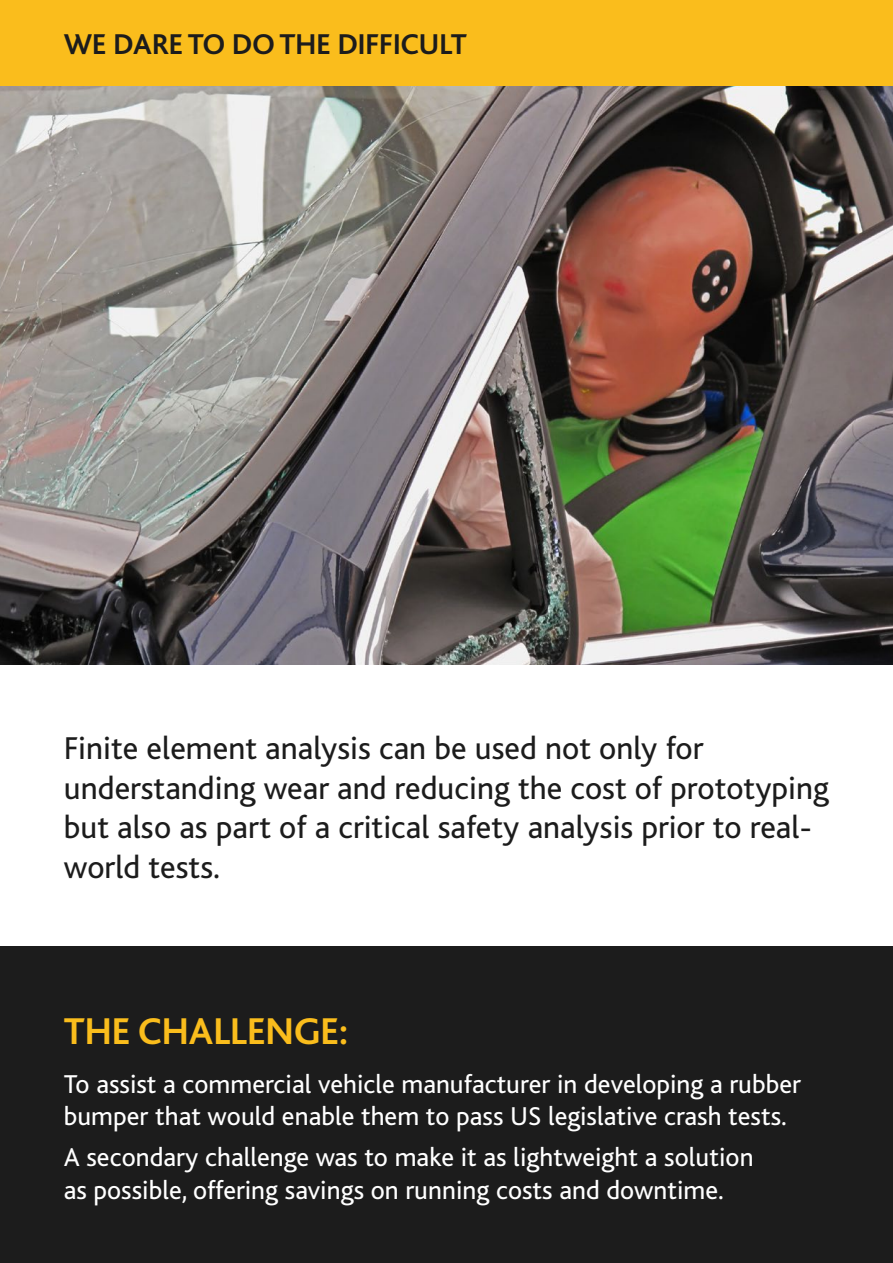
<style>
.page{position:relative;width:893px;height:1263px;background:#fff}
.page>*{position:absolute;margin:0;border:0;box-sizing:border-box;transform-origin:0 0}
.t1{font:700 39px "Bliss";color:#fabd1c}
.t2{font:33px/39.6px "Bliss";color:#1c1c1c}
.t3{font:700 30px "Bliss";color:#1c1c1c}
.t4{font:27px/32.4px "Bliss";color:#fff}
</style>
<div class="page">
<img style="left:0;top:86px;width:893px;height:578px">
<div style="left:0;top:0;width:893px;height:86px;background:#fabd1c"></div>
<div style="left:0;top:946px;width:893px;height:317px;background:#1c1c1c"></div>
<p class="t3" style="left:64px;top:29px;width:405px">WE DARE TO DO THE DIFFICULT</p>
<p class="t2" style="left:64px;top:729px;width:767px">Finite element analysis can be used not only for understanding wear and reducing the cost of prototyping but also as part of a critical safety analysis prior to real&shy;world tests.</p>
<h1 class="t1" style="left:64px;top:1010px;width:286px">THE CHALLENGE:</h1>
<p class="t4" style="left:64px;top:1068px;width:739px">To assist a commercial vehicle manufacturer in developing a rubber bumper that would enable them to pass US legislative crash tests.</p>
<p class="t4" style="left:64px;top:1142px;width:691px">A secondary challenge was to make it as lightweight a solution as possible, offering savings on running costs and downtime.</p>
</div>
